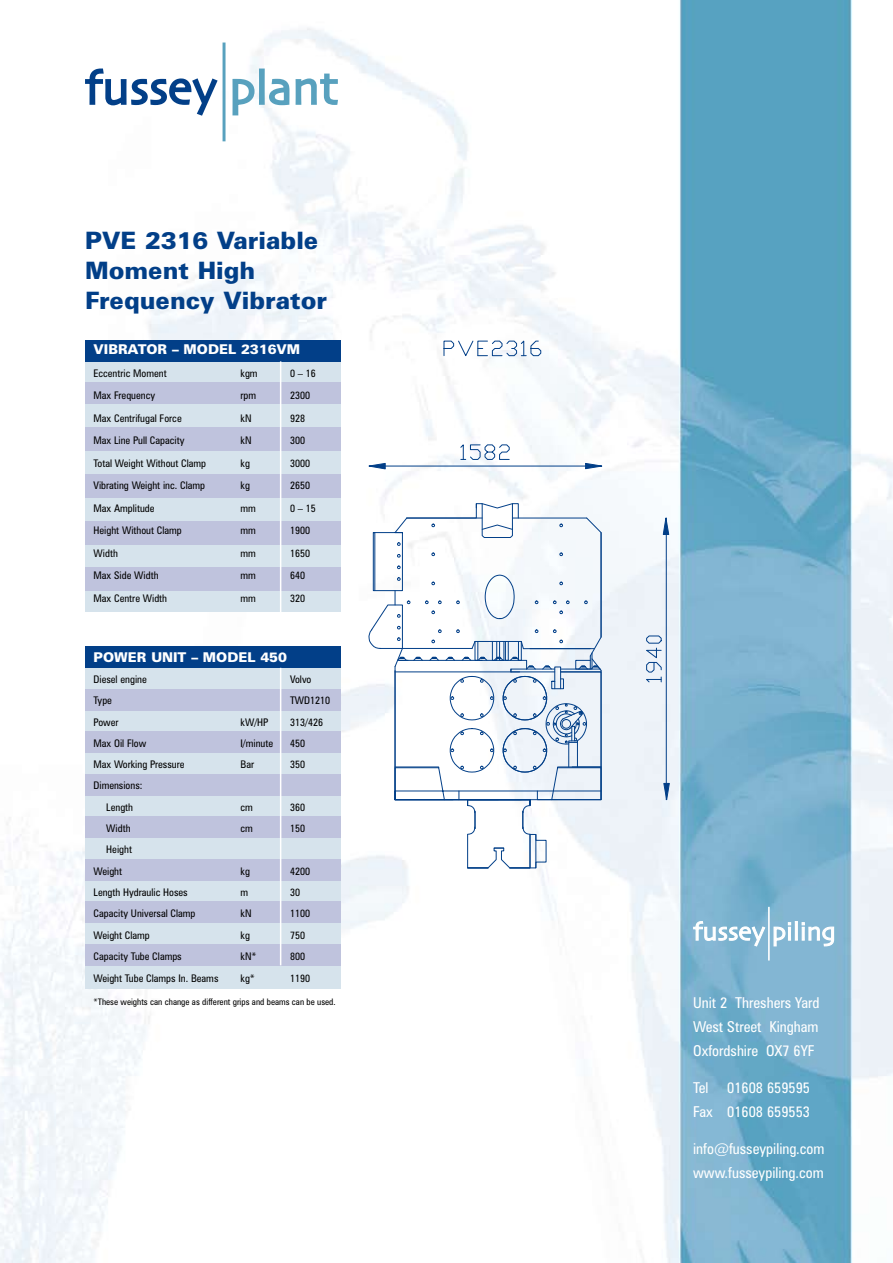
<style>
.page{position:relative;width:893px;height:1263px;background:#fff}
.page>*{position:absolute;margin:0;border:0;box-sizing:border-box;transform-origin:0 0}
.t1{font:900 24px/30px "Zurich BT";color:#023f88}
.t2{font:condensed 15px/24px "Zurich BT";color:#fff}
.t3{font:900 13.5px "Zurich BT";color:#fff}
.t4{font:condensed 10.5px/21.3px "Zurich BT";color:#000;text-align:center}
.t5{font:condensed 9px "Zurich BT";color:#000}
</style>
<div class="page">
<img style="left:0;top:0;width:893px;height:1263px">
<div style="left:85px;top:668px;width:255px;height:321px;background:#d6e3ec"></div>
<svg style="left:85px;top:67px;width:134px;height:50px"></svg>
<svg style="left:231px;top:67px;width:107px;height:49px"></svg>
<hr style="left:223px;top:43px;width:3px;height:98px;background:#58a1be">
<svg style="left:693px;top:920px;width:73px;height:27px"></svg>
<svg style="left:773px;top:920px;width:61px;height:27px"></svg>
<hr style="left:768px;top:907px;width:2px;height:53px;background:#fff">
<div style="left:85px;top:355px;width:255px;height:257px;background:#d6e3ec"></div>
<div style="left:85px;top:383px;width:255px;height:21px;background:#bfc3dd"></div>
<div style="left:85px;top:427px;width:255px;height:24px;background:#bfc3dd"></div>
<div style="left:85px;top:474px;width:255px;height:23px;background:#bfc3dd"></div>
<div style="left:85px;top:521px;width:255px;height:23px;background:#bfc3dd"></div>
<div style="left:85px;top:568px;width:255px;height:23px;background:#bfc3dd"></div>
<div style="left:85px;top:340px;width:255px;height:21px;background:#023f88"></div>
<hr style="left:280px;top:361px;width:1px;height:251px;background:#fff">
<div style="left:85px;top:646px;width:255px;height:22px;background:#023f88"></div>
<div style="left:85px;top:689px;width:255px;height:21px;background:#bfc3dd"></div>
<div style="left:85px;top:731px;width:255px;height:22px;background:#bfc3dd"></div>
<div style="left:85px;top:774px;width:255px;height:21px;background:#bfc3dd"></div>
<div style="left:85px;top:816px;width:255px;height:22px;background:#bfc3dd"></div>
<div style="left:85px;top:859px;width:255px;height:21px;background:#bfc3dd"></div>
<div style="left:85px;top:901px;width:255px;height:22px;background:#bfc3dd"></div>
<div style="left:85px;top:944px;width:255px;height:21px;background:#bfc3dd"></div>
<hr style="left:280px;top:668px;width:1px;height:297px;background:#fff">
<svg style="left:358px;top:328px;width:318px;height:556px"></svg>
<svg style="left:443px;top:339px;width:98px;height:18px"></svg>
<h1 class="t1" style="left:85px;top:225px;width:244px">PVE 2316 Variable<br>Moment High<br>Frequency Vibrator</h1>
<p class="t3" style="left:94px;top:341px;width:208px">VIBRATOR – MODEL 2316VM</p>
<p class="t4" style="left:94px;top:362px;width:75px">Eccentric Moment</p>
<p class="t4" style="left:241px;top:362px;width:19px">kgm</p>
<p class="t4" style="left:290px;top:362px;width:27px">0 – 16</p>
<p class="t4" style="left:94px;top:385px;width:63px">Max Frequency</p>
<p class="t4" style="left:241px;top:385px;width:17px">rpm</p>
<p class="t4" style="left:290px;top:385px;width:22px">2300</p>
<p class="t4" style="left:94px;top:407px;width:90px">Max Centrifugal Force</p>
<p class="t4" style="left:241px;top:407px;width:12px">kN</p>
<p class="t4" style="left:290px;top:407px;width:17px">928</p>
<p class="t4" style="left:94px;top:430px;width:93px">Max Line Pull Capacity</p>
<p class="t4" style="left:241px;top:430px;width:12px">kN</p>
<p class="t4" style="left:290px;top:430px;width:17px">300</p>
<p class="t4" style="left:94px;top:452px;width:114px">Total Weight Without Clamp</p>
<p class="t4" style="left:241px;top:452px;width:11px">kg</p>
<p class="t4" style="left:290px;top:452px;width:22px">3000</p>
<p class="t4" style="left:94px;top:475px;width:113px">Vibrating Weight inc. Clamp</p>
<p class="t4" style="left:241px;top:475px;width:11px">kg</p>
<p class="t4" style="left:290px;top:475px;width:22px">2650</p>
<p class="t4" style="left:94px;top:497px;width:63px">Max Amplitude</p>
<p class="t4" style="left:241px;top:497px;width:17px">mm</p>
<p class="t4" style="left:290px;top:497px;width:27px">0 – 15</p>
<p class="t4" style="left:94px;top:520px;width:90px">Height Without Clamp</p>
<p class="t4" style="left:241px;top:520px;width:17px">mm</p>
<p class="t4" style="left:290px;top:520px;width:22px">1900</p>
<p class="t4" style="left:94px;top:542px;width:26px">Width</p>
<p class="t4" style="left:241px;top:542px;width:17px">mm</p>
<p class="t4" style="left:290px;top:542px;width:22px">1650</p>
<p class="t4" style="left:94px;top:565px;width:67px">Max Side Width</p>
<p class="t4" style="left:241px;top:565px;width:17px">mm</p>
<p class="t4" style="left:290px;top:565px;width:17px">640</p>
<p class="t4" style="left:94px;top:587px;width:75px">Max Centre Width</p>
<p class="t4" style="left:241px;top:587px;width:17px">mm</p>
<p class="t4" style="left:290px;top:587px;width:17px">320</p>
<p class="t3" style="left:94px;top:648px;width:195px">POWER UNIT – MODEL 450</p>
<p class="t4" style="left:94px;top:668px;width:55px">Diesel engine</p>
<p class="t4" style="left:290px;top:668px;width:23px">Volvo</p>
<p class="t4" style="left:94px;top:690px;width:20px">Type</p>
<p class="t4" style="left:290px;top:690px;width:42px">TWD1210</p>
<p class="t4" style="left:94px;top:711px;width:27px">Power</p>
<p class="t4" style="left:241px;top:711px;width:29px">kW/HP</p>
<p class="t4" style="left:290px;top:711px;width:35px">313/426</p>
<p class="t4" style="left:94px;top:732px;width:54px">Max Oil Flow</p>
<p class="t4" style="left:241px;top:732px;width:34px">I/minute</p>
<p class="t4" style="left:290px;top:732px;width:17px">450</p>
<p class="t4" style="left:94px;top:754px;width:93px">Max Working Pressure</p>
<p class="t4" style="left:241px;top:754px;width:15px">Bar</p>
<p class="t4" style="left:290px;top:754px;width:17px">350</p>
<p class="t4" style="left:94px;top:775px;width:50px">Dimensions:<br>Length</p>
<p class="t4" style="left:241px;top:796px;width:14px">cm</p>
<p class="t4" style="left:290px;top:796px;width:17px">360</p>
<p class="t4" style="left:106px;top:817px;width:26px">Width</p>
<p class="t4" style="left:241px;top:817px;width:14px">cm</p>
<p class="t4" style="left:290px;top:817px;width:17px">150</p>
<p class="t4" style="left:94px;top:839px;width:40px;text-align:left;text-indent:13px">Height<br>Weight</p>
<p class="t4" style="left:241px;top:860px;width:11px">kg</p>
<p class="t4" style="left:290px;top:860px;width:22px">4200</p>
<p class="t4" style="left:94px;top:881px;width:96px">Length Hydraulic Hoses</p>
<p class="t4" style="left:241px;top:881px;width:9px">m</p>
<p class="t4" style="left:290px;top:881px;width:12px">30</p>
<p class="t4" style="left:94px;top:903px;width:103px">Capacity Universal Clamp</p>
<p class="t4" style="left:241px;top:903px;width:12px">kN</p>
<p class="t4" style="left:290px;top:903px;width:22px">1100</p>
<p class="t4" style="left:94px;top:924px;width:58px">Weight Clamp</p>
<p class="t4" style="left:241px;top:924px;width:11px">kg</p>
<p class="t4" style="left:290px;top:924px;width:17px">750</p>
<p class="t4" style="left:94px;top:945px;width:90px">Capacity Tube Clamps</p>
<p class="t4" style="left:241px;top:945px;width:17px">kN*</p>
<p class="t4" style="left:290px;top:945px;width:17px">800</p>
<p class="t4" style="left:94px;top:968px;width:126px">Weight Tube Clamps In. Beams</p>
<p class="t4" style="left:241px;top:968px;width:16px">kg*</p>
<p class="t4" style="left:290px;top:968px;width:22px">1190</p>
<p class="t5" style="left:94px;top:996px;width:244px">*These weights can change as different grips and beams can be used.</p>
<h2 class="t2" style="left:693px;top:991px;width:128px;text-align:justify">Unit 2 Threshers Yard West Street Kingham Oxfordshire OX7 6YF</h2>
<h2 class="t2" style="left:693px;top:1076px;width:119px">Tel 01608 659595<br>Fax 01608 659553</h2>
<h2 class="t2" style="left:693px;top:1136px;width:133px">info@fusseypiling.com www.fusseypiling.com</h2>
</div>
